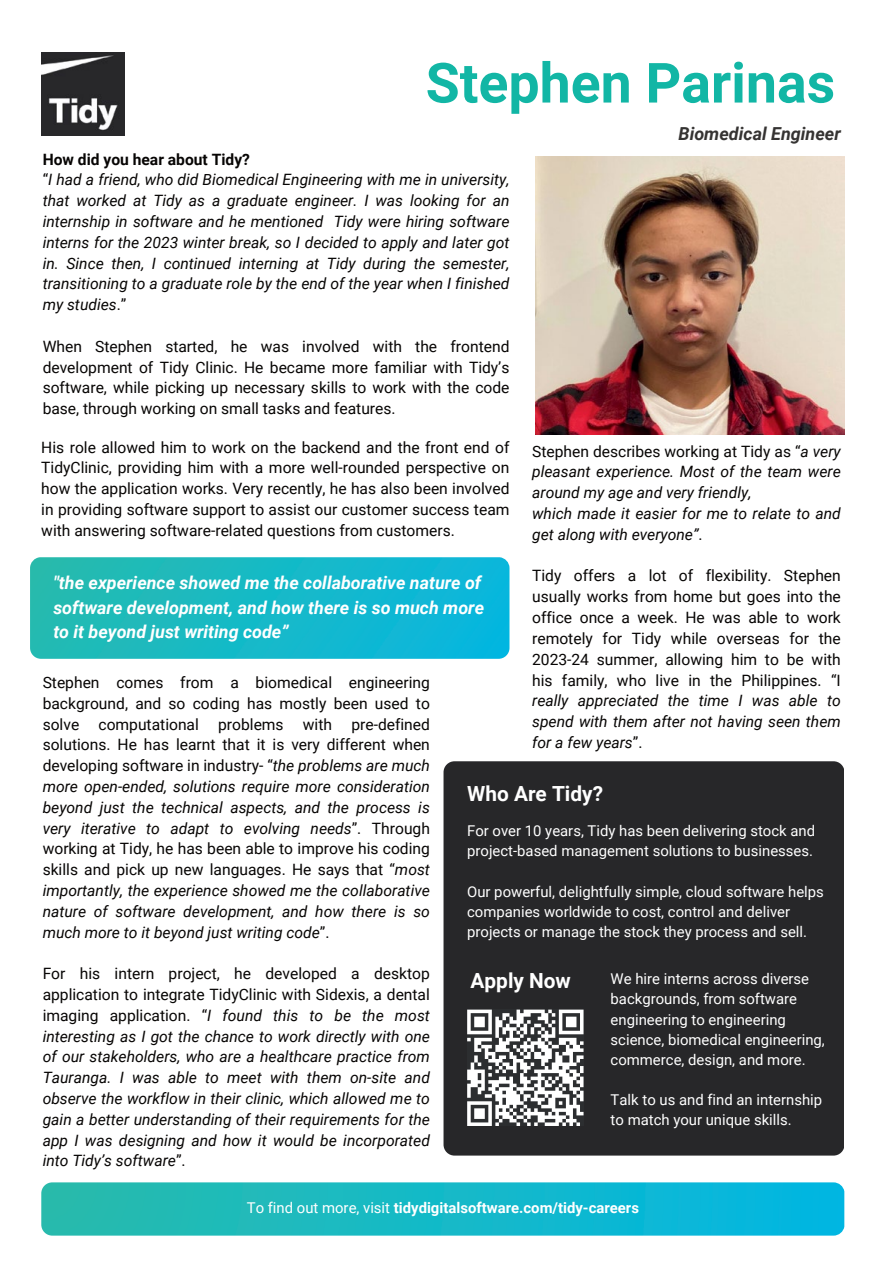
<style>
.page{position:relative;width:893px;height:1263px;background:#fff}
.page>*{position:absolute;margin:0;border:0;box-sizing:border-box;transform-origin:0 0}
.t1{font:700 55.5px "Roboto";color:#12b6a5}
.t2{font:700 20.85px "Roboto";color:#fff}
.t3{font:italic 700 17.85px/24.6px "Roboto";color:#fff}
.t4{font:italic 700 17.85px "Roboto";color:#353332}
.t5{font:15.6px/20.9px "Roboto";color:#070504;text-align:justify}
.t6{font:italic 15.6px/20.9px "Roboto";color:#070504}
.t7{font:14.85px/20.1px "Roboto";color:#fff}
.t8{font:700 14.85px "Roboto";color:#fff}
.s1{font-weight:700;font-style:normal}
.s2{font-style:normal}
.s3{font-style:italic}
.s4{font-weight:400}
</style>
<div class="page">
<img style="left:536px;top:157px;width:308px;height:278px">
<div style="left:443px;top:761px;width:401px;height:394px;background:#272729"></div>
<img style="left:41px;top:1182px;width:803px;height:53px">
<svg style="left:467px;top:1009px;width:116px;height:117px"></svg>
<img style="left:41px;top:52px;width:83px;height:84px">
<img style="left:30px;top:557px;width:479px;height:102px">
<h1 class="t1" style="left:426px;top:44px;width:411px">Stephen Parinas</h1>
<p class="t4" style="left:678px;top:122px;width:164px">Biomedical Engineer</p>
<p class="t6" style="left:43px;top:148px;width:468px"><span class="s1">How did you hear about Tidy?<br></span><span class="s2">“</span>I had a friend, who did Biomedical Engineering with me in university, that worked at Tidy as a graduate engineer. I was looking for an internship in software and he mentioned Tidy were hiring software interns for the 2023 winter break, so I decided to apply and later got in. Since then, I continued interning at Tidy during the semester, transitioning to a graduate role by the end of the year when I finished my studies<span class="s2">.”</span></p>
<p class="t5" style="left:43px;top:335px;width:468px">When Stephen started, he was involved with the frontend development of Tidy Clinic. He became more familiar with Tidy’s software, while picking up necessary skills to work with the code base, through working on small tasks and features.</p>
<p class="t5" style="left:41px;top:436px;width:470px">His role allowed him to work on the backend and the front end of TidyClinic, providing him with a more well-rounded perspective on how the application works. Very recently, he has also been involved in providing software support to assist our customer success team with answering software-related questions from customers.</p>
<p class="t6" style="left:532px;top:440px;width:310px"><span class="s2">Stephen describes working at Tidy as “</span>a very pleasant experience. Most of the team were around my age and very friendly,<br>which made it easier for me to relate to and get along with everyone”<span class="s2">.</span></p>
<p class="t5" style="left:532px;top:565px;width:310px">Tidy offers a lot of flexibility. Stephen usually works from home but goes into the office once a week. He was able to work remotely for Tidy while overseas for the 2023-24 summer, allowing him to be with his family, who live in the Philippines. “I</p>
<p class="t6" style="left:532px;top:690px;width:310px;text-align:justify">really appreciated the time I was able to spend with them after not having seen them for a few years<span class="s2">”.</span></p>
<p class="t3" style="left:53px;top:570px;width:432px">"the experience showed me the collaborative nature of software development, and how there is so much more to it beyond just writing code”</p>
<p class="t5" style="left:43px;top:671px;width:389px">Stephen comes from a biomedical engineering background, and so coding has mostly been used to solve computational problems with pre-defined solutions. He has learnt that it is very different when developing software in industry- “<span class="s3">the problems are much more open-ended, solutions require more consideration beyond just the technical aspects, and the process is very iterative to adapt to evolving needs</span>”. Through working at Tidy, he has been able to improve his coding skills and pick up new languages. He says that “<span class="s3">most importantly, the experience showed me the collaborative nature of software development, and how there is so much more to it beyond just writing code</span>”.</p>
<p class="t6" style="left:43px;top:962px;width:389px;text-align:justify"><span class="s2">For his intern project, he developed a desktop application to integrate TidyClinic with Sidexis, a dental imaging application. “</span>I found this to be the most interesting as I got the chance to work directly with one of our stakeholders, who are a healthcare practice from Tauranga. I was able to meet with them on-site and observe the workflow in their clinic, which allowed me to gain a better understanding of their requirements for the app I was designing and how it would be incorporated into Tidy’s software<span class="s2">”.</span></p>
<h2 class="t2" style="left:467px;top:779px;width:137px">Who Are Tidy?</h2>
<p class="t7" style="left:467px;top:820px;width:349px">For over 10 years, Tidy has been delivering stock and project-based management solutions to businesses.</p>
<p class="t7" style="left:467px;top:881px;width:358px">Our powerful, delightfully simple, cloud software helps companies worldwide to cost, control and deliver projects or manage the stock they process and sell.</p>
<h2 class="t2" style="left:470px;top:966px;width:102px">Apply Now</h2>
<p class="t7" style="left:611px;top:968px;width:216px">We hire interns across diverse backgrounds, from software engineering to engineering science, biomedical engineering, commerce, design, and more.</p>
<p class="t7" style="left:611px;top:1089px;width:213px">Talk to us and find an internship to match your unique skills.</p>
<p class="t8" style="left:247px;top:1197px;width:394px"><span class="s4">To find out more, visit</span> tidydigitalsoftware.com/tidy-careers</p>
</div>
